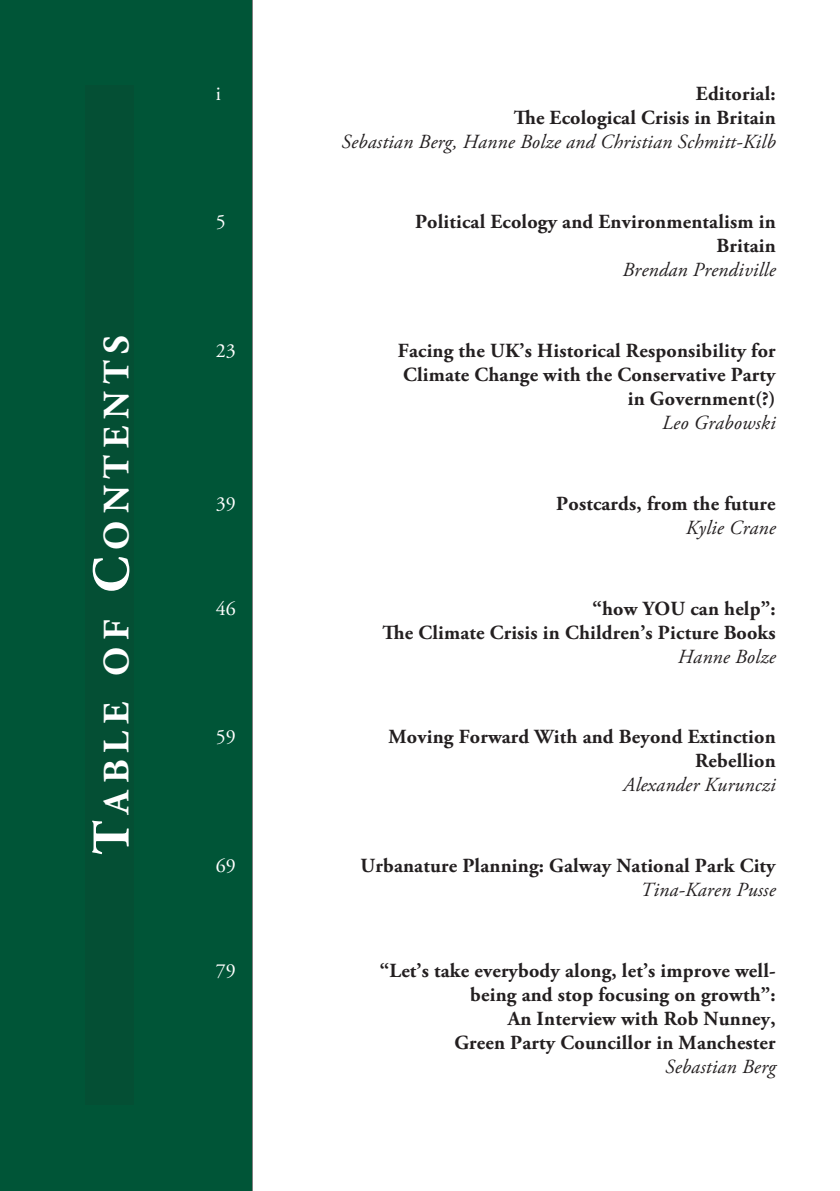
<style>
.page{position:relative;width:840px;height:1191px;background:#fff}
.page>*{position:absolute;margin:0;border:0;box-sizing:border-box;transform-origin:0 0}
.t1{font:700 37px "Adobe Garamond Pro";letter-spacing:.185em;color:#fff}
.t2{font:700 20px/24px "Adobe Garamond Pro";letter-spacing:.01em;color:#231f20;text-align:right}
.t3{font:italic 20px "Adobe Garamond Pro";letter-spacing:.01em;color:#231f20}
.t4{font:20px "Adobe Garamond Pro";letter-spacing:.01em;color:#fff}
.s1{font-size:53px}
</style>
<div class="page">
<div style="left:0;top:0;width:251px;height:1191px;background:#005537"></div>
<div style="left:85px;top:85px;width:48px;height:1019px;background:#044f34"></div>
<h1 class="t1" style="left:95px;top:854px;width:521px;rotate:-90deg"><span class="s1">T</span>able of <span class="s1">C</span>ontents</h1>
<p class="t4" style="left:215px;top:81px;width:7px">i</p>
<p class="t2" style="left:513px;top:82px;width:263px">Editorial:<br>The Ecological Crisis in Britain</p>
<p class="t3" style="left:341px;top:129px;width:435px">Sebastian Berg, Hanne Bolze and Christian Schmitt-Kilb</p>
<p class="t4" style="left:215px;top:210px;width:11px">5</p>
<p class="t2" style="left:415px;top:210px;width:362px">Political Ecology and Environmentalism in<br>Britain</p>
<p class="t3" style="left:622px;top:258px;width:155px">Brendan Prendiville</p>
<p class="t4" style="left:215px;top:339px;width:22px">23</p>
<p class="t2" style="left:397px;top:339px;width:379px">Facing the UK’s Historical Responsibility for<br>Climate Change with the Conservative Party in Government(?)</p>
<p class="t3" style="left:661px;top:411px;width:115px">Leo Grabowski</p>
<p class="t4" style="left:215px;top:491px;width:22px">39</p>
<p class="t2" style="left:556px;top:492px;width:221px">Postcards, from the future</p>
<p class="t3" style="left:685px;top:515px;width:91px">Kylie Crane</p>
<p class="t4" style="left:215px;top:596px;width:22px">46</p>
<p class="t2" style="left:382px;top:596px;width:394px">“how YOU can help”:<br>The Climate Crisis in Children’s Picture Books</p>
<p class="t3" style="left:677px;top:644px;width:99px">Hanne Bolze</p>
<p class="t4" style="left:215px;top:725px;width:22px">59</p>
<p class="t2" style="left:388px;top:725px;width:388px">Moving Forward With and Beyond Extinction<br>Rebellion</p>
<p class="t3" style="left:623px;top:773px;width:154px">Alexander Kurunczi</p>
<p class="t4" style="left:215px;top:853px;width:22px">69</p>
<p class="t2" style="left:360px;top:854px;width:416px">Urbanature Planning: Galway National Park City</p>
<p class="t3" style="left:640px;top:877px;width:137px">Tina-Karen Pusse</p>
<p class="t4" style="left:215px;top:958px;width:22px">79</p>
<p class="t2" style="left:379px;top:958px;width:397px">“Let’s take everybody along, let’s improve well&shy;being and stop focusing on growth”:<br>An Interview with Rob Nunney,<br>Green Party Councillor in Manchester</p>
<p class="t3" style="left:664px;top:1054px;width:112px">Sebastian Berg</p>
</div>
